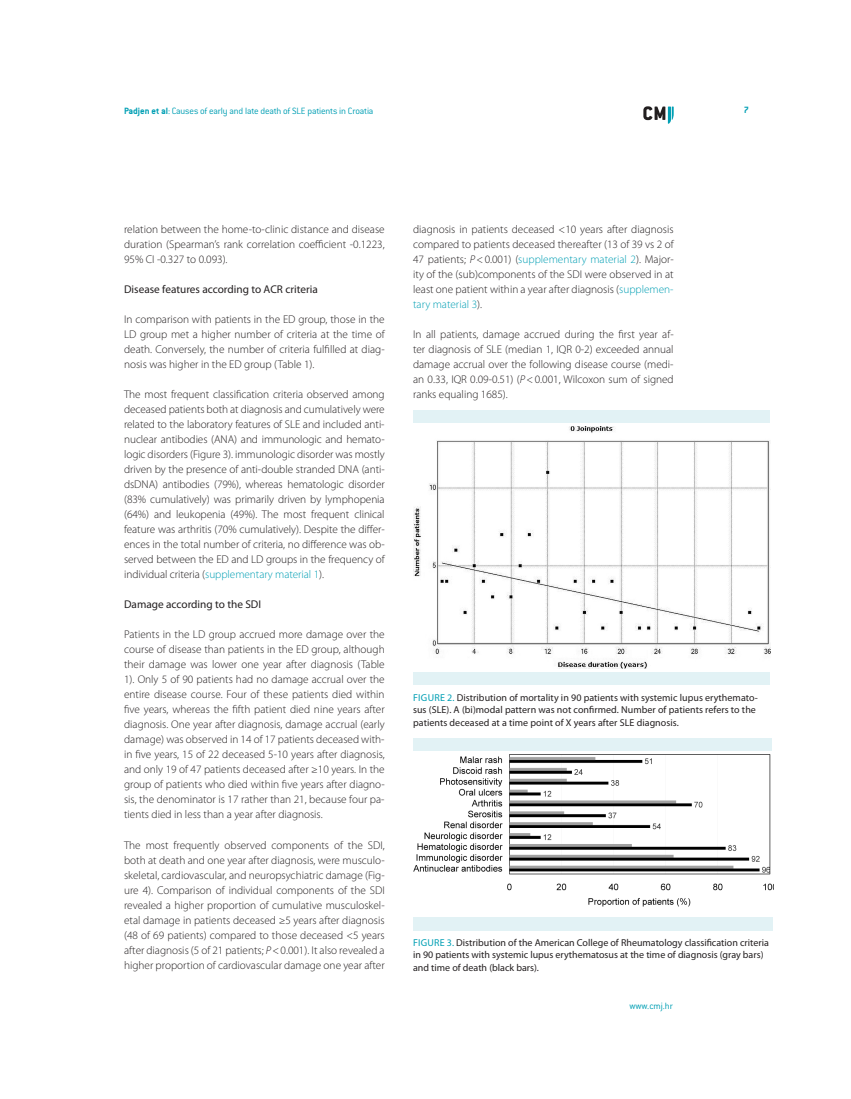
<style>
.page{position:relative;width:851px;height:1099px;background:#fff}
.page>*{position:absolute;margin:0;border:0;box-sizing:border-box;transform-origin:0 0}
.t1{font:300 11.25px/15px "Myriad Pro";color:#231f20;text-align:justify}
.t2{font:11.25px "Myriad Pro";color:#231f20}
.t3{font:10px/12.5px "Myriad Pro";color:#231f20}
.t4{font:300 10px "ITC Conduit LTCE";letter-spacing:-.015em;color:#009fb4}
.t5{font:700 10px "ITC Conduit LTCE";color:#009fb4}
.s1{font-weight:700}
.s2{color:#009fb4}
.s3{font-style:italic}
</style>
<div class="page">
<svg style="left:643px;top:106px;width:30px;height:18px"></svg>
<img style="left:413px;top:426px;width:357px;height:242px">
<div style="left:413px;top:410px;width:357px;height:12px;background:#e2f2f5"></div>
<div style="left:413px;top:672px;width:357px;height:13px;background:#e2f2f5"></div>
<img style="left:413px;top:754px;width:360px;height:152px">
<div style="left:413px;top:738px;width:358px;height:12px;background:#e2f2f5"></div>
<div style="left:413px;top:917px;width:359px;height:14px;background:#e2f2f5"></div>
<p class="t4" style="left:124px;top:106px;width:251px"><span class="s1">Padjen et al</span>: Causes of early and late death of SLE patients in Croatia</p>
<p class="t5" style="left:743px;top:104px;width:7px">7</p>
<p class="t1" style="left:124px;top:222px;width:262px">relation between the home-to-clinic distance and disease duration (Spearman’s rank correlation coefficient -0.1223, 95% CI -0.327 to 0.093).</p>
<p class="t2" style="left:124px;top:282px;width:195px">Disease features according to ACR criteria</p>
<p class="t1" style="left:124px;top:312px;width:262px">In comparison with patients in the ED group, those in the LD group met a higher number of criteria at the time of death. Conversely, the number of criteria fulfilled at diag&shy;nosis was higher in the ED group (Table 1).</p>
<p class="t1" style="left:124px;top:387px;width:262px">The most frequent classification criteria observed among deceased patients both at diagnosis and cumulatively were related to the laboratory features of SLE and included anti&shy;nuclear antibodies (ANA) and immunologic and hemato&shy;logic disorders (Figure 3). immunologic disorder was mostly driven by the presence of anti-double stranded DNA (anti&shy;dsDNA) antibodies (79%), whereas hematologic disorder (83% cumulatively) was primarily driven by lymphopenia (64%) and leukopenia (49%). The most frequent clinical feature was arthritis (70% cumulatively). Despite the differ&shy;ences in the total number of criteria, no difference was ob&shy;served between the ED and LD groups in the frequency of individual criteria (<span class="s2">supplementary material 1</span>).</p>
<p class="t2" style="left:124px;top:597px;width:138px">Damage according to the SDI</p>
<p class="t1" style="left:124px;top:627px;width:262px">Patients in the LD group accrued more damage over the course of disease than patients in the ED group, although their damage was lower one year after diagnosis (Table 1). Only 5 of 90 patients had no damage accrual over the entire disease course. Four of these patients died within five years, whereas the fifth patient died nine years after diagnosis. One year after diagnosis, damage accrual (early damage) was observed in 14 of 17 patients deceased with&shy;in five years, 15 of 22 deceased 5-10 years after diagnosis, and only 19 of 47 patients deceased after ≥10 years. In the group of patients who died within five years after diagno&shy;sis, the denominator is 17 rather than 21, because four pa&shy;tients died in less than a year after diagnosis.</p>
<p class="t1" style="left:124px;top:837px;width:262px">The most frequently observed components of the SDI, both at death and one year after diagnosis, were musculo&shy;skeletal, cardiovascular, and neuropsychiatric damage (Fig&shy;ure 4). Comparison of individual components of the SDI revealed a higher proportion of cumulative musculoskel&shy;etal damage in patients deceased ≥5 years after diagnosis (48 of 69 patients) compared to those deceased &lt;5 years after diagnosis (5 of 21 patients; <span class="s3">P</span>&lt;0.001). It also revealed a higher proportion of cardiovascular damage one year after</p>
<p class="t1" style="left:413px;top:222px;width:262px">diagnosis in patients deceased &lt;10 years after diagnosis compared to patients deceased thereafter (13 of 39 vs 2 of 47 patients; <span class="s3">P</span>&lt;0.001) (<span class="s2">supplementary material 2</span>). Major&shy;ity of the (sub)components of the SDI were observed in at least one patient within a year after diagnosis (<span class="s2">supplemen&shy;tary material 3</span>).</p>
<p class="t1" style="left:413px;top:327px;width:262px">In all patients, damage accrued during the first year af&shy;ter diagnosis of SLE (median 1, IQR 0-2) exceeded annual damage accrual over the following disease course (medi&shy;an 0.33, IQR 0.09-0.51) (<span class="s3">P</span>&lt;0.001, Wilcoxon sum of signed ranks equaling 1685).</p>
<p class="t3" style="left:413px;top:691px;width:346px"><span class="s2">Fi gure 2.</span> Distribution of mortality in 90 patients with systemic lupus erythemato&shy;sus (SLE). A (bi)modal pattern was not confirmed. Number of patients refers to the patients deceased at a time point of X years after SLE diagnosis.</p>
<p class="t3" style="left:413px;top:935px;width:357px"><span class="s2">Fi gure 3.</span> Distribution of the American College of Rheumatology classification criteria in 90 patients with systemic lupus erythematosus at the time of diagnosis (gray bars) and time of death (black bars).</p>
<p class="t4" style="left:629px;top:1000px;width:45px">www.cmj.hr</p>
</div>
